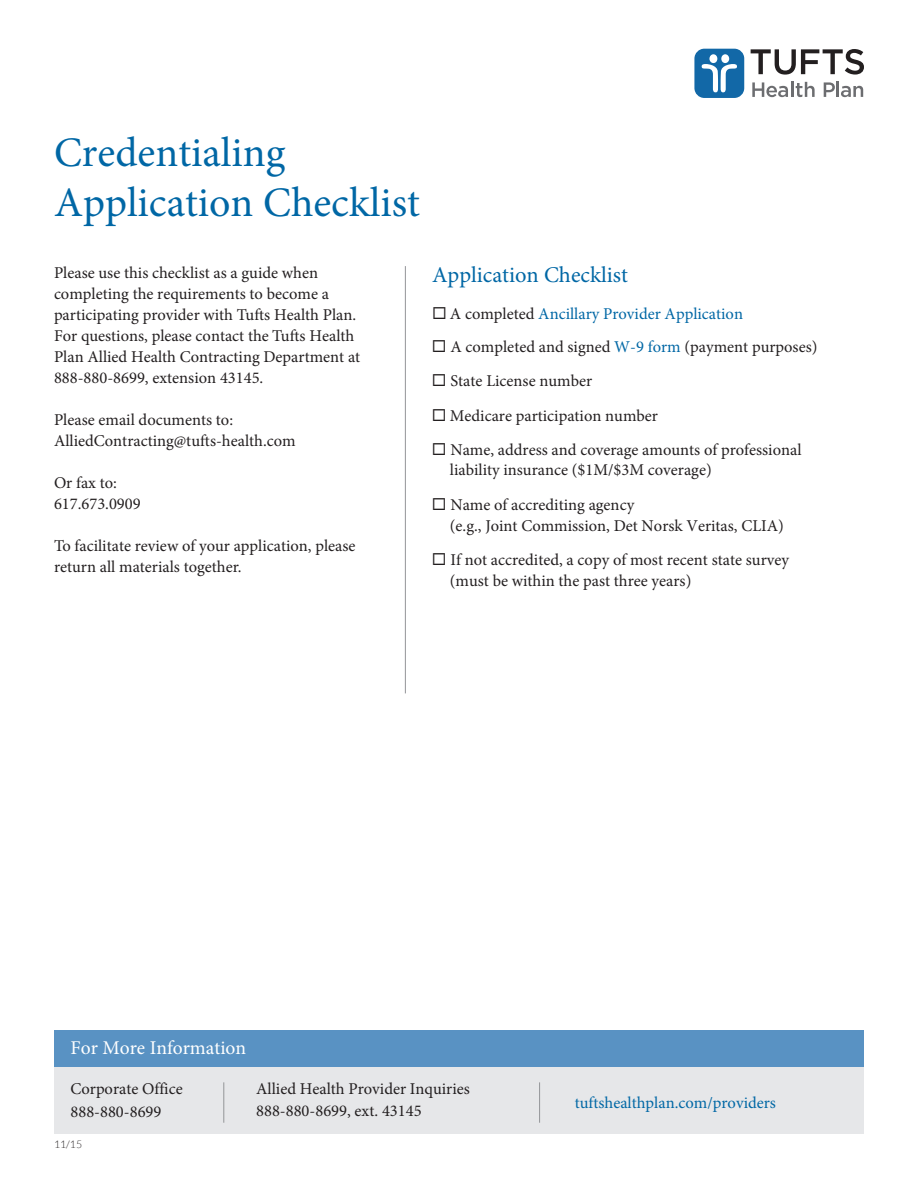
<style>
.page{position:relative;width:918px;height:1188px;background:#fff}
.page>*{position:absolute;margin:0;border:0;box-sizing:border-box;transform-origin:0 0}
.t1{font:42px/50.4px "Minion Pro";color:#0067a5}
.t2{font:22.5px "Minion Pro";color:#0067a5}
.t3{font:19.5px "Minion Pro";color:#fff}
.t4{font:16.5px/21px "Minion Pro";color:#231f20}
.t5{font:16.5px "Minion Pro";color:#0067a5}
.t6{font:300 10.5px "Lato";color:#231f20}
.s1{color:#231f20}
.s2{color:#0067a5}
</style>
<div class="page">
<hr style="left:405px;top:266px;width:1px;height:427px;background:#939598">
<div style="left:54px;top:1036px;width:810px;height:98px;background:#e6e7e9"></div>
<hr style="left:223px;top:1082px;width:1px;height:41px;background:#939598">
<hr style="left:539px;top:1082px;width:1px;height:41px;background:#939598">
<div style="left:54px;top:1030px;width:810px;height:37px;background:#5992c3"></div>
<svg style="left:751px;top:49px;width:113px;height:26px"></svg>
<svg style="left:752px;top:82px;width:63px;height:15px"></svg>
<svg style="left:824px;top:82px;width:39px;height:15px"></svg>
<div style="left:694px;top:49px;width:50px;height:49px;background:#1268a7;border-radius:10px"></div>
<div style="left:721px;top:54px;width:8px;height:9px;background:#fff;border-radius:50%"></div>
<svg style="left:702px;top:64px;width:35px;height:28px"></svg>
<div style="left:709px;top:54px;width:8px;height:9px;background:#fff;border-radius:50%"></div>
<p class="t1" style="left:54px;top:127px;width:368px">Credentialing<br>Application Checklist</p>
<p class="t4" style="left:54px;top:262px;width:308px">Please use this checklist as a guide when completing the requirements to become a participating provider with Tufts Health Plan.<br>For questions, please contact the Tufts Health Plan Allied Health Contracting Department at 888-880-8699, extension 43145.</p>
<p class="t4" style="left:54px;top:409px;width:243px">Please email documents to:<br>AlliedContracting@tufts-health.com</p>
<p class="t4" style="left:54px;top:472px;width:88px">Or fax to:<br>617.673.0909</p>
<p class="t4" style="left:54px;top:535px;width:303px">To facilitate review of your application, please return all materials together.</p>
<p class="t2" style="left:432px;top:260px;width:198px">Application Checklist</p>
<p class="t5" style="left:432px;top:302px;width:313px"><span class="s1">◻ A completed</span> Ancillary Provider Application</p>
<p class="t4" style="left:432px;top:336px;width:387px">◻ A completed and signed <span class="s2">W-9 form</span> (payment purposes)</p>
<p class="t4" style="left:432px;top:371px;width:162px">◻ State License number</p>
<p class="t4" style="left:432px;top:405px;width:228px">◻ Medicare participation number</p>
<p class="t4" style="left:450px;top:440px;width:353px;line-height:19.6px;text-indent:-18px">◻ Name, address and coverage amounts of professional liability insurance ($1M/$3M coverage)</p>
<p class="t4" style="left:450px;top:494px;width:336px;text-indent:-18px">◻ Name of accrediting agency<br>(e.g., Joint Commission, Det Norsk Veritas, CLIA)</p>
<p class="t4" style="left:450px;top:549px;width:341px;text-indent:-18px">◻ If not accredited, a copy of most recent state survey (must be within the past three years)</p>
<p class="t3" style="left:70px;top:1035px;width:177px">For More Information</p>
<p class="t4" style="left:70px;top:1078px;width:114px;line-height:22.5px">Corporate Office<br>888-880-8699</p>
<p class="t6" style="left:54px;top:1138px;width:30px">11/15</p>
<p class="t4" style="left:256px;top:1079px;width:215px">Allied Health Provider Inquiries<br>888-880-8699, ext. 43145</p>
<p class="t5" style="left:575px;top:1091px;width:203px">tuftshealthplan.com/providers</p>
</div>
